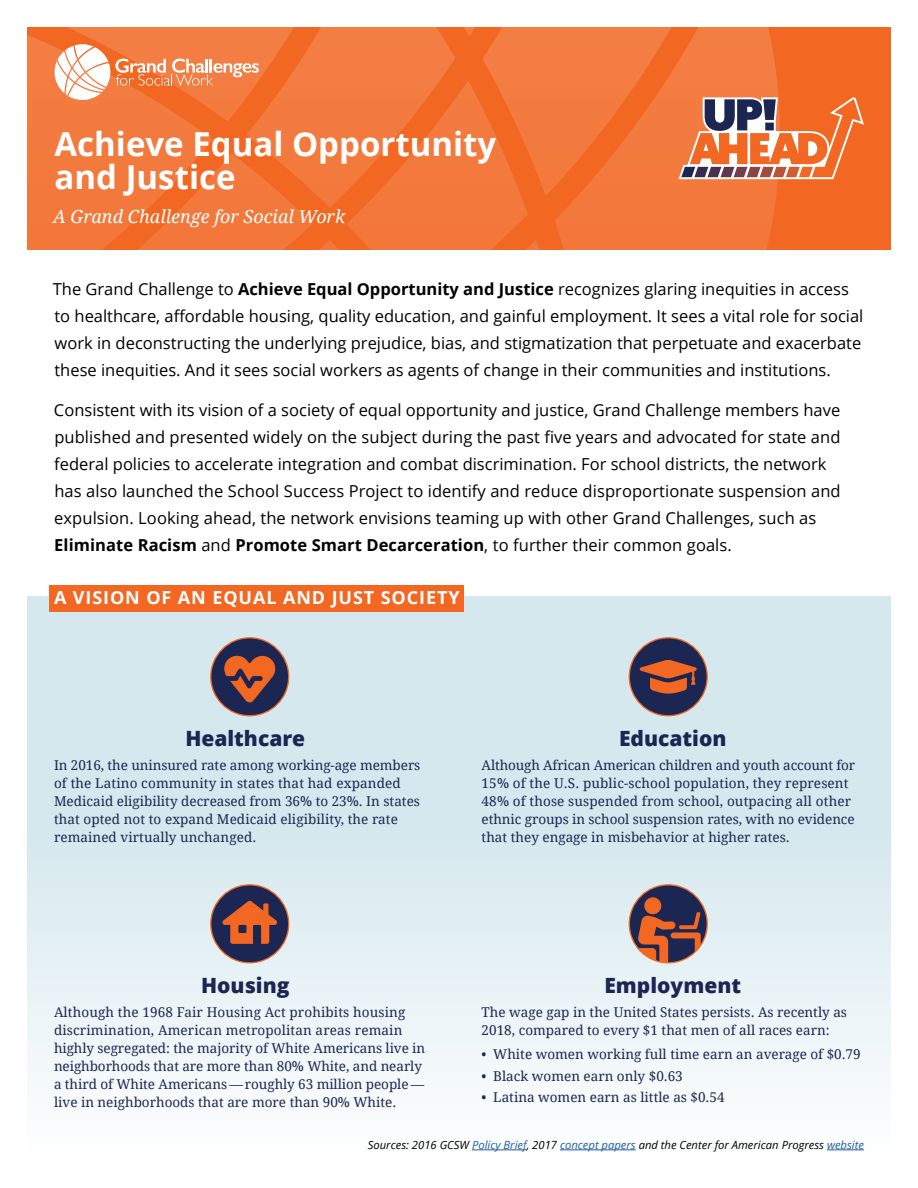
<style>
.page{position:relative;width:918px;height:1188px;background:#fff}
.page>*{position:absolute;margin:0;border:0;box-sizing:border-box;transform-origin:0 0}
.t1{font:700 33px/33px "Open Sans";color:#fff}
.t2{font:800 21px "Open Sans";color:#1c2653}
.t3{font:700 18px "Open Sans";letter-spacing:.05em;color:#fff}
.t4{font:italic 18px "Droid Serif";color:#fff}
.t5{font:16.5px/27px "Open Sans";color:#000}
.t6{font:13.5px/18px "Droid Serif";color:#1c2653}
.t7{font:italic 11.25px "Open Sans";color:#000}
.s1{font-weight:700}
.s2{color:#215e9e}
</style>
<div class="page">
<div style="left:0;top:0;width:918px;height:250px;background:#f26722"></div>
<div style="left:589px;top:27px;width:191px;height:223px;background:#f3783b"></div>
<svg style="left:589px;top:27px;width:138px;height:169px;fill:#f37a3e"></svg>
<div style="left:0;top:596px;width:918px;height:592px;background:linear-gradient(to bottom,#cae2ea,#fafcfd)"></div>
<hr style="left:472px;top:1150px;width:55px;height:1px;background:#215e9e">
<hr style="left:560px;top:1150px;width:76px;height:1px;background:#215e9e">
<hr style="left:827px;top:1150px;width:37px;height:1px;background:#215e9e">
<div style="left:50px;top:585px;width:414px;height:26px;background:#f26722"></div>
<div style="left:629px;top:885px;width:78px;height:78px;background:#1c2653;border-radius:50%"></div>
<svg style="left:629px;top:897px;width:72px;height:66px"></svg>
<div style="left:629px;top:884px;width:79px;height:79px;border:1px solid #f26722;border-radius:50%"></div>
<div style="left:211px;top:638px;width:78px;height:78px;background:#1c2653;border-radius:50%"></div>
<div style="left:210px;top:637px;width:79px;height:79px;border:1px solid #f26722;border-radius:50%"></div>
<svg style="left:224px;top:655px;width:52px;height:48px"></svg>
<div style="left:629px;top:638px;width:78px;height:78px;background:#1c2653;border-radius:50%"></div>
<div style="left:629px;top:637px;width:79px;height:79px;border:1px solid #f26722;border-radius:50%"></div>
<svg style="left:639px;top:660px;width:58px;height:34px"></svg>
<div style="left:211px;top:885px;width:78px;height:78px;background:#1c2653;border-radius:50%"></div>
<div style="left:210px;top:884px;width:79px;height:79px;border:1px solid #f26722;border-radius:50%"></div>
<svg style="left:222px;top:901px;width:55px;height:43px"></svg>
<div style="left:0;top:0;width:27px;height:1188px;background:#fff"></div>
<div style="left:891px;top:0;width:27px;height:1188px;background:#fff"></div>
<div style="left:0;top:1161px;width:918px;height:27px;background:#fff"></div>
<div style="left:0;top:0;width:918px;height:27px;background:#fff"></div>
<svg style="left:679px;top:97px;width:185px;height:82px"></svg>
<svg style="left:27px;top:27px;width:562px;height:223px"></svg>
<h1 class="t1" style="left:55px;top:127px;width:443px">Achieve Equal Opportunity and Justice</h1>
<h3 class="t4" style="left:53px;top:205px;width:294px">A Grand Challenge for Social Work</h3>
<p class="t5" style="left:53px;top:275px;width:812px">The Grand Challenge to <span class="s1">Achieve Equal Opportunity and Justice</span> recognizes glaring inequities in access to healthcare, affordable housing, quality education, and gainful employment. It sees a vital role for social work in deconstructing the underlying prejudice, bias, and stigmatization that perpetuate and exacerbate these inequities. And it sees social workers as agents of change in their communities and institutions.</p>
<p class="t5" style="left:54px;top:396px;width:788px">Consistent with its vision of a society of equal opportunity and justice, Grand Challenge members have published and presented widely on the subject during the past five years and advocated for state and federal policies to accelerate integration and combat discrimination. For school districts, the network has also launched the School Success Project to identify and reduce disproportionate suspension and expulsion. Looking ahead, the network envisions teaming up with other Grand Challenges, such as <span class="s1">Eliminate Racism</span> and <span class="s1">Promote Smart Decarceration</span>, to further their common goals.</p>
<h3 class="t3" style="left:54px;top:585px;width:407px">A VISION OF AN EQUAL AND JUST SOCIETY</h3>
<h2 class="t2" style="left:185px;top:722px;width:121px">Healthcare</h2>
<p class="t6" style="left:54px;top:756px;width:368px">In 2016, the uninsured rate among working-age members of the Latino community in states that had expanded Medicaid eligibility decreased from 36% to 23%. In states that opted not to expand Medicaid eligibility, the rate remained virtually unchanged.</p>
<h2 class="t2" style="left:619px;top:722px;width:109px">Education</h2>
<p class="t6" style="left:482px;top:756px;width:375px">Although African American children and youth account for 15% of the U.S. public-school population, they represent 48% of those suspended from school, outpacing all other ethnic groups in school suspension rates, with no evidence that they engage in misbehavior at higher rates.</p>
<h2 class="t2" style="left:201px;top:969px;width:90px">Housing</h2>
<p class="t6" style="left:54px;top:1003px;width:373px">Although the 1968 Fair Housing Act prohibits housing discrimination, American metropolitan areas remain highly segregated: the majority of White Americans live in neighborhoods that are more than 80% White, and nearly a third of White Americans — roughly 63 million people — live in neighborhoods that are more than 90% White.</p>
<h2 class="t2" style="left:604px;top:969px;width:138px">Employment</h2>
<p class="t6" style="left:482px;top:1003px;width:367px">The wage gap in the United States persists. As recently as<br>2018, compared to every $1 that men of all races earn:</p>
<p class="t6" style="left:482px;top:1045px;width:381px">• White women working full time earn an average of $0.79</p>
<p class="t6" style="left:482px;top:1067px;width:203px">• Black women earn only $0.63</p>
<p class="t6" style="left:482px;top:1088px;width:244px">• Latina women earn as little as $0.54</p>
<p class="t7" style="left:368px;top:1137px;width:498px">Sources: 2016 GCSW <span class="s2">Policy Brief</span>, 2017 <span class="s2">concept papers</span> and the Center for American Progress <span class="s2">website</span></p>
</div>
